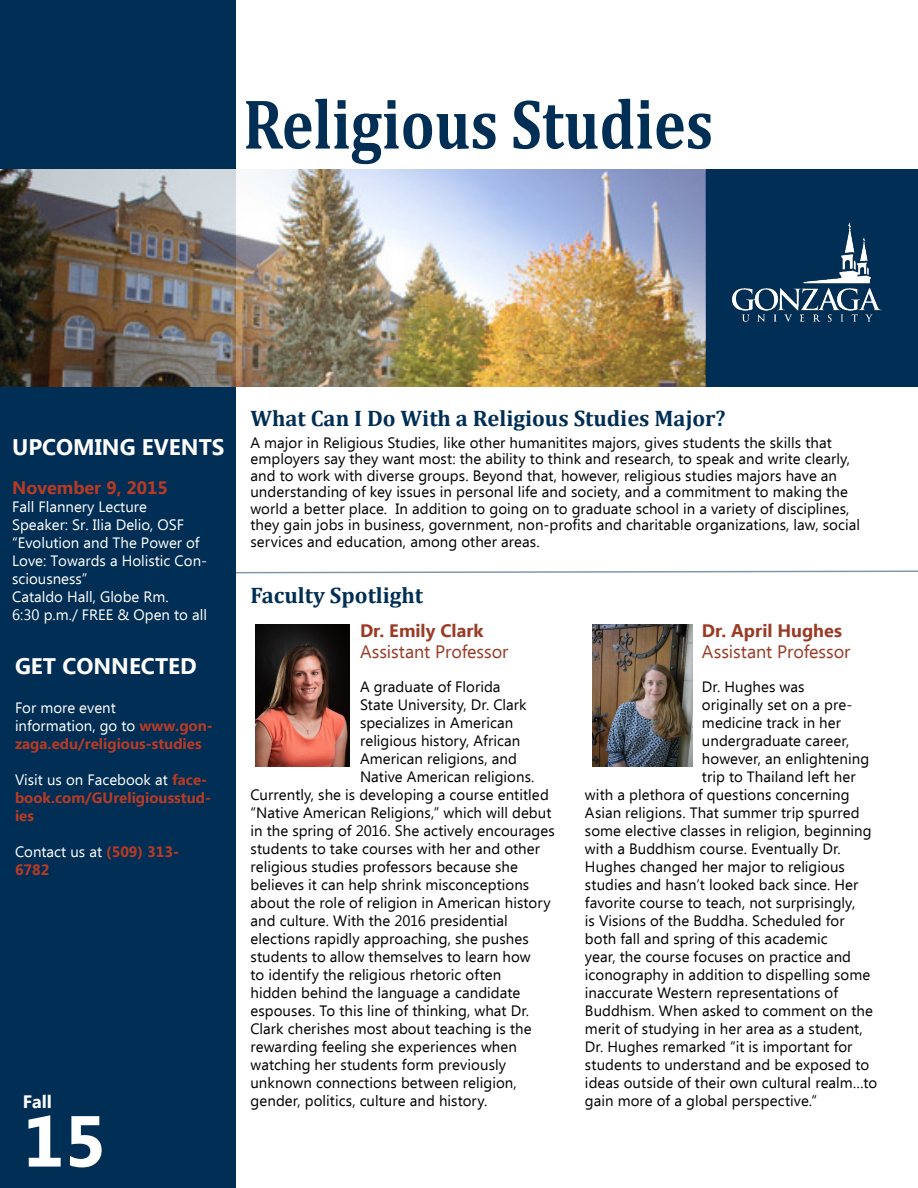
<style>
.page{position:relative;width:918px;height:1188px;background:#fff}
.page>*{position:absolute;margin:0;border:0;box-sizing:border-box;transform-origin:0 0}
.t1{font:700 72px "Ebrima";color:#fff}
.t2{font:700 71.25px "Cambria";color:#002e54;scale:.84 1}
.t3{font:700 22.5px "Cambria";color:#002e54}
.t4{font:700 22.5px "Ebrima";color:#fff}
.t5{font:18px/21px "Ebrima";letter-spacing:-.005em;color:#9a3b26}
.t6{font:700 18px "Ebrima";color:#b63b26}
.t7{font:700 18px "Ebrima";color:#fff}
.t8{font:15px/16.5px "Ebrima";letter-spacing:.005em;color:#000}
.t9{font:15px/18px "Ebrima";color:#fff}
.t10{font:700 15px/18px "Ebrima";color:#b63b26}
.s1{font-weight:400;color:#fff}
.s2{font-weight:700}
</style>
<div class="page">
<div style="left:0;top:0;width:236px;height:1188px;background:#002e54"></div>
<img style="left:592px;top:624px;width:100px;height:143px">
<svg style="left:236px;top:570px;width:682px;height:4px"></svg>
<div style="left:706px;top:170px;width:212px;height:217px;background:#002e54"></div>
<img style="left:732px;top:222px;width:150px;height:101px">
<img style="left:0;top:170px;width:706px;height:217px">
<img style="left:255px;top:624px;width:95px;height:143px">
<p class="t2" style="left:243px;top:74px;width:561px">Religious Studies</p>
<p class="t4" style="left:12px;top:430px;width:214px">UPCOMING EVENTS</p>
<p class="t6" style="left:12px;top:475px;width:157px">November 9, 2015</p>
<p class="t9" style="left:12px;top:499px;width:136px">Fall Flannery Lecture</p>
<p class="t9" style="left:12px;top:517px;width:174px">Speaker: Sr. Ilia Delio, OSF</p>
<p class="t9" style="left:12px;top:535px;width:197px">“Evolution and The Power of<br>Love: Towards a Holistic Con&shy;sciousness”<br>Cataldo Hall, Globe Rm.<br>6:30 p.m./ FREE &amp; Open to all</p>
<p class="t4" style="left:15px;top:649px;width:183px">GET CONNECTED</p>
<p class="t9" style="left:15px;top:700px;width:102px">For more event</p>
<p class="t10" style="left:15px;top:718px;width:199px"><span class="s1">information, go to</span> www.gon&shy;zaga.edu/religious-studies</p>
<p class="t10" style="left:15px;top:772px;width:198px"><span class="s1">Visit us on Facebook at</span> face&shy;book.com/GUreligiousstud&shy;ies</p>
<p class="t10" style="left:15px;top:844px;width:166px"><span class="s1">Contact us at</span> (509) 313-<br>6782</p>
<p class="t7" style="left:23px;top:1088px;width:31px">Fall</p>
<p class="t1" style="left:23px;top:1088px;width:84px">15</p>
<p class="t3" style="left:250px;top:402px;width:477px">What Can I Do With a Religious Studies Major?</p>
<p class="t8" style="left:250px;top:435px;width:611px">A major in Religious Studies, like other humanitites majors, gives students the skills that employers say they want most: the ability to think and research, to speak and write clearly, and to work with diverse groups. Beyond that, however, religious studies majors have an understanding of key issues in personal life and society, and a commitment to making the world a better place. In addition to going on to graduate school in a variety of disciplines, they gain jobs in business, government, non-profits and charitable organizations, law, social services and education, among other areas.</p>
<p class="t3" style="left:250px;top:579px;width:174px">Faculty Spotlight</p>
<p class="t5" style="left:360px;top:621px;width:150px"><span class="s2">Dr. Emily Clark<br></span>Assistant Professor</p>
<p class="t8" style="left:360px;top:680px;width:142px">A graduate of Florida</p>
<p class="t8" style="left:360px;top:698px;width:168px">State University, Dr. Clark</p>
<p class="t8" style="left:360px;top:716px;width:155px">specializes in American</p>
<p class="t8" style="left:360px;top:734px;width:162px">religious history, African</p>
<p class="t8" style="left:360px;top:752px;width:158px">American religions, and</p>
<p class="t8" style="left:360px;top:770px;width:176px">Native American religions.</p>
<p class="t8" style="left:250px;top:788px;width:300px">Currently, she is developing a course entitled</p>
<p class="t8" style="left:250px;top:806px;width:303px">“Native American Religions,” which will debut</p>
<p class="t8" style="left:250px;top:824px;width:306px">in the spring of 2016. She actively encourages</p>
<p class="t8" style="left:250px;top:842px;width:291px">students to take courses with her and other</p>
<p class="t8" style="left:250px;top:860px;width:269px">religious studies professors because she</p>
<p class="t8" style="left:250px;top:878px;width:280px">believes it can help shrink misconceptions</p>
<p class="t8" style="left:250px;top:896px;width:302px">about the role of religion in American history</p>
<p class="t8" style="left:250px;top:914px;width:259px">and culture. With the 2016 presidential</p>
<p class="t8" style="left:250px;top:932px;width:280px">elections rapidly approaching, she pushes</p>
<p class="t8" style="left:250px;top:950px;width:282px">students to allow themselves to learn how</p>
<p class="t8" style="left:250px;top:968px;width:252px">to identify the religious rhetoric often</p>
<p class="t8" style="left:250px;top:986px;width:271px">hidden behind the language a candidate</p>
<p class="t8" style="left:250px;top:1004px;width:280px">espouses. To this line of thinking, what Dr.</p>
<p class="t8" style="left:250px;top:1022px;width:283px">Clark cherishes most about teaching is the</p>
<p class="t8" style="left:250px;top:1040px;width:268px">rewarding feeling she experiences when</p>
<p class="t8" style="left:250px;top:1058px;width:257px">watching her students form previously</p>
<p class="t8" style="left:250px;top:1076px;width:268px">unknown connections between religion,</p>
<p class="t8" style="left:250px;top:1094px;width:239px">gender, politics, culture and history.</p>
<p class="t5" style="left:702px;top:621px;width:150px"><span class="s2">Dr. April Hughes<br></span>Assistant Professor</p>
<p class="t8" style="left:702px;top:680px;width:104px">Dr. Hughes was</p>
<p class="t8" style="left:702px;top:698px;width:152px">originally set on a pre-</p>
<p class="t8" style="left:702px;top:716px;width:141px">medicine track in her</p>
<p class="t8" style="left:702px;top:734px;width:149px">undergraduate career,</p>
<p class="t8" style="left:702px;top:752px;width:169px">however, an enlightening</p>
<p class="t8" style="left:702px;top:770px;width:155px">trip to Thailand left her</p>
<p class="t8" style="left:585px;top:788px;width:266px">with a plethora of questions concerning</p>
<p class="t8" style="left:585px;top:806px;width:276px">Asian religions. That summer trip spurred</p>
<p class="t8" style="left:585px;top:824px;width:288px">some elective classes in religion, beginning</p>
<p class="t8" style="left:585px;top:842px;width:257px">with a Buddhism course. Eventually Dr.</p>
<p class="t8" style="left:585px;top:860px;width:261px">Hughes changed her major to religious</p>
<p class="t8" style="left:585px;top:878px;width:275px">studies and hasn’t looked back since. Her</p>
<p class="t8" style="left:585px;top:896px;width:272px">favorite course to teach, not surprisingly,</p>
<p class="t8" style="left:585px;top:914px;width:261px">is Visions of the Buddha. Scheduled for</p>
<p class="t8" style="left:585px;top:932px;width:244px">both fall and spring of this academic</p>
<p class="t8" style="left:585px;top:950px;width:268px">year, the course focuses on practice and</p>
<p class="t8" style="left:585px;top:968px;width:287px">iconography in addition to dispelling some</p>
<p class="t8" style="left:585px;top:986px;width:255px">inaccurate Western representations of</p>
<p class="t8" style="left:585px;top:1004px;width:289px">Buddhism. When asked to comment on the</p>
<p class="t8" style="left:585px;top:1022px;width:279px">merit of studying in her area as a student,</p>
<p class="t8" style="left:585px;top:1040px;width:269px">Dr. Hughes remarked “it is important for</p>
<p class="t8" style="left:585px;top:1058px;width:286px">students to understand and be exposed to</p>
<p class="t8" style="left:585px;top:1076px;width:294px">ideas outside of their own cultural realm…to</p>
<p class="t8" style="left:585px;top:1094px;width:234px">gain more of a global perspective.”</p>
</div>
